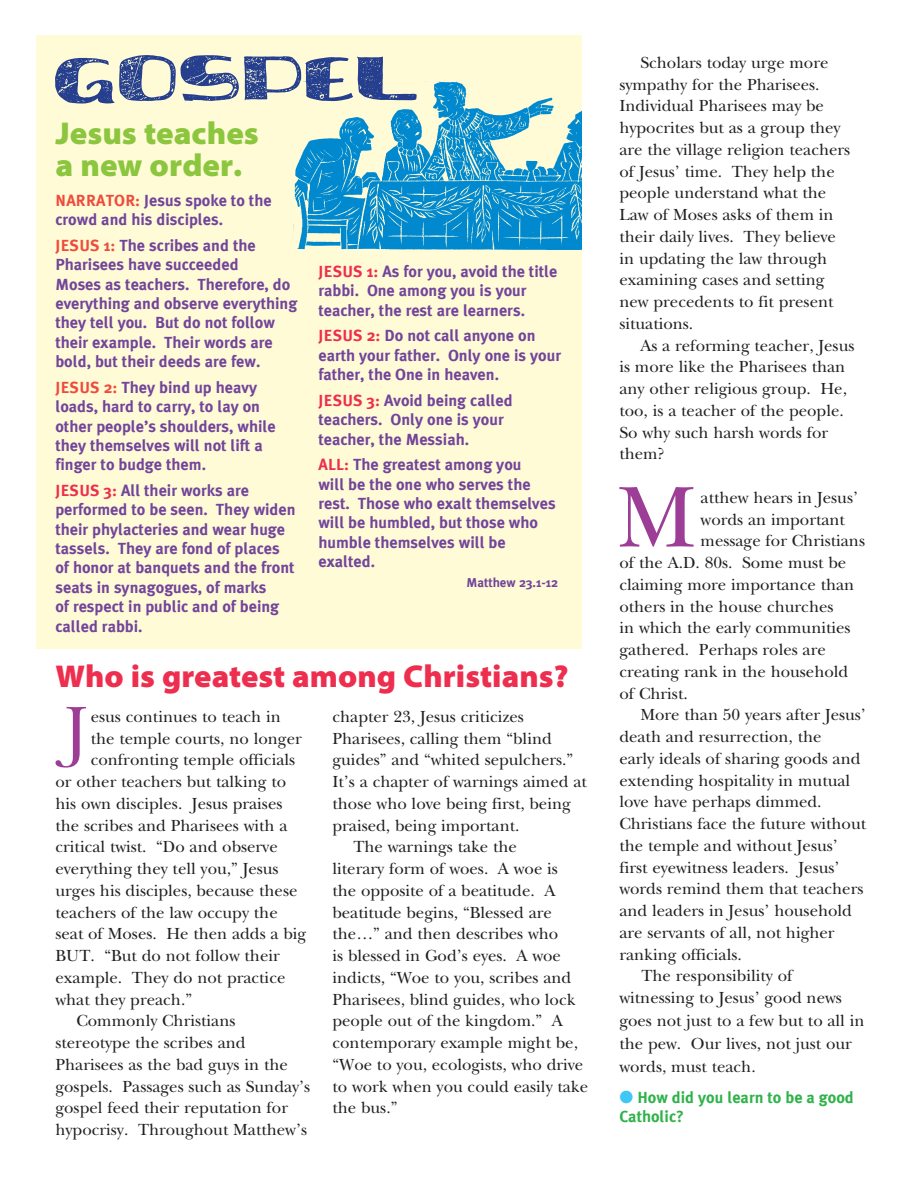
<style>
.page{position:relative;width:918px;height:1188px;background:#fff}
.page>*{position:absolute;margin:0;border:0;box-sizing:border-box;transform-origin:0 0}
.SBS_Text{font:90.15px "New Baskerville Std";color:#9c3d96}
.SBS_Text-2{font:65.7px "New Baskerville Std";color:#9c3d96}
.t1{font:900 semi-expanded 31.65px "Myriad Pro";color:#ee2e4e;scale:.96 1}
.t2{font:900 semi-expanded 31.65px/31.5px "Myriad Pro";color:#8bc63e}
.SBS_Text-3{font:16.8px/21.8px "New Baskerville Std";color:#231f20}
.Sun_Gospel{font:700 16.2px/19.4px "Meta Plus";color:#72459b}
.SBS_Text-4{font:700 16.2px/19px "Meta Plus";color:#30b24a}
.Sun_Gospel-2{font:700 12.9px "Meta Plus";color:#72459b}
.s1{color:#ef4b3d}
.s2{color:#ee2e4e}
.s3{color:#40c7f4}
</style>
<div class="page">
<div style="left:37px;top:36px;width:545px;height:613px;background:#fffbd6"></div>
<img style="left:293px;top:81px;width:289px;height:169px">
<svg style="left:55px;top:55px;width:362px;height:49px"></svg>
<p class="t2" style="left:56px;top:116px;width:205px">Jesus teaches a new order.</p>
<p class="Sun_Gospel" style="left:55px;top:190px;width:218px"><span class="s1">NARRATOR:</span> Jesus spoke to the crowd and his disciples.</p>
<p class="Sun_Gospel" style="left:55px;top:236px;width:243px"><span class="s1">JESUS 1:</span> The scribes and the<br>Pharisees have succeeded<br>Moses as teachers. Therefore, do everything and observe everything they tell you. But do not follow their example. Their words are bold, but their deeds are few.</p>
<p class="Sun_Gospel" style="left:55px;top:377px;width:222px"><span class="s1">JESUS 2:</span> They bind up heavy loads, hard to carry, to lay on other people’s shoulders, while they themselves will not lift a finger to budge them.</p>
<p class="Sun_Gospel" style="left:55px;top:481px;width:242px"><span class="s2">JESUS 3:</span> All their works are performed to be seen. They widen their phylacteries and wear huge tassels. They are fond of places of honor at banquets and the front seats in synagogues, of marks<br>of respect in public and of being called rabbi.</p>
<p class="Sun_Gospel" style="left:318px;top:262px;width:240px"><span class="s2">JESUS 1:</span> As for you, avoid the title rabbi. One among you is your teacher, the rest are learners.</p>
<p class="Sun_Gospel" style="left:318px;top:326px;width:244px"><span class="s2">JESUS 2:</span> Do not call anyone on earth your father. Only one is your father, the One in heaven.</p>
<p class="Sun_Gospel" style="left:318px;top:391px;width:196px"><span class="s2">JESUS 3:</span> Avoid being called teachers. Only one is your teacher, the Messiah.</p>
<p class="Sun_Gospel" style="left:318px;top:455px;width:239px"><span class="s2">ALL:</span> The greatest among you<br>will be the one who serves the rest. Those who exalt themselves will be humbled, but those who humble themselves will be exalted.</p>
<p class="Sun_Gospel-2" style="left:466px;top:575px;width:93px">Matthew 23.1-12</p>
<p class="t1" style="left:56px;top:655px;width:536px">Who is greatest among Christians?</p>
<p class="SBS_Text-2" style="left:65px;top:691px;width:24px">J</p>
<p class="SBS_Text-3" style="left:91px;top:706px;width:192px">esus continues to teach in</p>
<p class="SBS_Text-3" style="left:91px;top:727px;width:213px">the temple courts, no longer</p>
<p class="SBS_Text-3" style="left:91px;top:749px;width:206px">confronting temple officials</p>
<p class="SBS_Text-3" style="left:56px;top:771px;width:232px">or other teachers but talking to</p>
<p class="SBS_Text-3" style="left:56px;top:793px;width:228px">his own disciples. Jesus praises</p>
<p class="SBS_Text-3" style="left:56px;top:814px;width:234px">the scribes and Pharisees with a</p>
<p class="SBS_Text-3" style="left:56px;top:836px;width:224px">critical twist. “Do and observe</p>
<p class="SBS_Text-3" style="left:56px;top:858px;width:225px">everything they tell you,” Jesus</p>
<p class="SBS_Text-3" style="left:56px;top:880px;width:243px">urges his disciples, because these</p>
<p class="SBS_Text-3" style="left:56px;top:901px;width:224px">teachers of the law occupy the</p>
<p class="SBS_Text-3" style="left:56px;top:923px;width:252px">seat of Moses. He then adds a big</p>
<p class="SBS_Text-3" style="left:56px;top:945px;width:226px">BUT. “But do not follow their</p>
<p class="SBS_Text-3" style="left:56px;top:967px;width:231px">example. They do not practice</p>
<p class="SBS_Text-3" style="left:56px;top:988px;width:138px">what they preach.”</p>
<p class="SBS_Text-3" style="left:56px;top:1010px;width:256px;text-indent:21px">Commonly Christians stereotype the scribes and<br>Pharisees as the bad guys in the gospels. Passages such as Sunday’s gospel feed their reputation for hypocrisy. Throughout Matthew’s</p>
<p class="SBS_Text-3" style="left:333px;top:706px;width:256px">chapter 23, Jesus criticizes<br>Pharisees, calling them “blind guides” and “whited sepulchers.”<br>It’s a chapter of warnings aimed at those who love being first, being praised, being important.</p>
<p class="SBS_Text-3" style="left:333px;top:836px;width:257px;text-indent:21px">The warnings take the<br>literary form of woes. A woe is<br>the opposite of a beatitude. A beatitude begins, “Blessed are the…” and then describes who<br>is blessed in God’s eyes. A woe indicts, “Woe to you, scribes and<br>Pharisees, blind guides, who lock people out of the kingdom.” A contemporary example might be, “Woe to you, ecologists, who drive to work when you could easily take the bus.”</p>
<p class="SBS_Text-3" style="left:619px;top:52px;width:232px;text-indent:21px">Scholars today urge more sympathy for the Pharisees.<br>Individual Pharisees may be hypocrites but as a group they are the village religion teachers of Jesus’ time. They help the people understand what the<br>Law of Moses asks of them in their daily lives. They believe in updating the law through examining cases and setting new precedents to fit present situations.</p>
<p class="SBS_Text-3" style="left:619px;top:335px;width:237px;text-indent:21px">As a reforming teacher, Jesus is more like the Pharisees than any other religious group. He, too, is a teacher of the people.<br>So why such harsh words for them?</p>
<p class="SBS_Text" style="left:617px;top:465px;width:81px">M</p>
<p class="SBS_Text-3" style="left:701px;top:487px;width:159px">atthew hears in Jesus’</p>
<p class="SBS_Text-3" style="left:701px;top:509px;width:146px">words an important</p>
<p class="SBS_Text-3" style="left:701px;top:530px;width:166px">message for Christians</p>
<p class="SBS_Text-3" style="left:619px;top:552px;width:228px">of the A.D. 80s. Some must be</p>
<p class="SBS_Text-3" style="left:619px;top:574px;width:236px">claiming more importance than</p>
<p class="SBS_Text-3" style="left:619px;top:596px;width:216px">others in the house churches</p>
<p class="SBS_Text-3" style="left:619px;top:617px;width:233px">in which the early communities</p>
<p class="SBS_Text-3" style="left:619px;top:639px;width:208px">gathered. Perhaps roles are</p>
<p class="SBS_Text-3" style="left:619px;top:661px;width:230px">creating rank in the household</p>
<p class="SBS_Text-3" style="left:619px;top:683px;width:70px">of Christ.</p>
<p class="SBS_Text-3" style="left:619px;top:704px;width:248px;text-indent:21px">More than 50 years after Jesus’ death and resurrection, the<br>early ideals of sharing goods and extending hospitality in mutual love have perhaps dimmed.<br>Christians face the future without the temple and without Jesus’ first eyewitness leaders. Jesus’ words remind them that teachers and leaders in Jesus’ household are servants of all, not higher ranking officials.</p>
<p class="SBS_Text-3" style="left:619px;top:965px;width:247px;line-height:22.6px;text-indent:22px">The responsibility of witnessing to Jesus’ good news goes not just to a few but to all in the pew. Our lives, not just our words, must teach.</p>
<p class="SBS_Text-4" style="left:619px;top:1088px;width:236px"><span class="s3">●</span> How did you learn to be a good<br>Catholic?</p>
</div>
